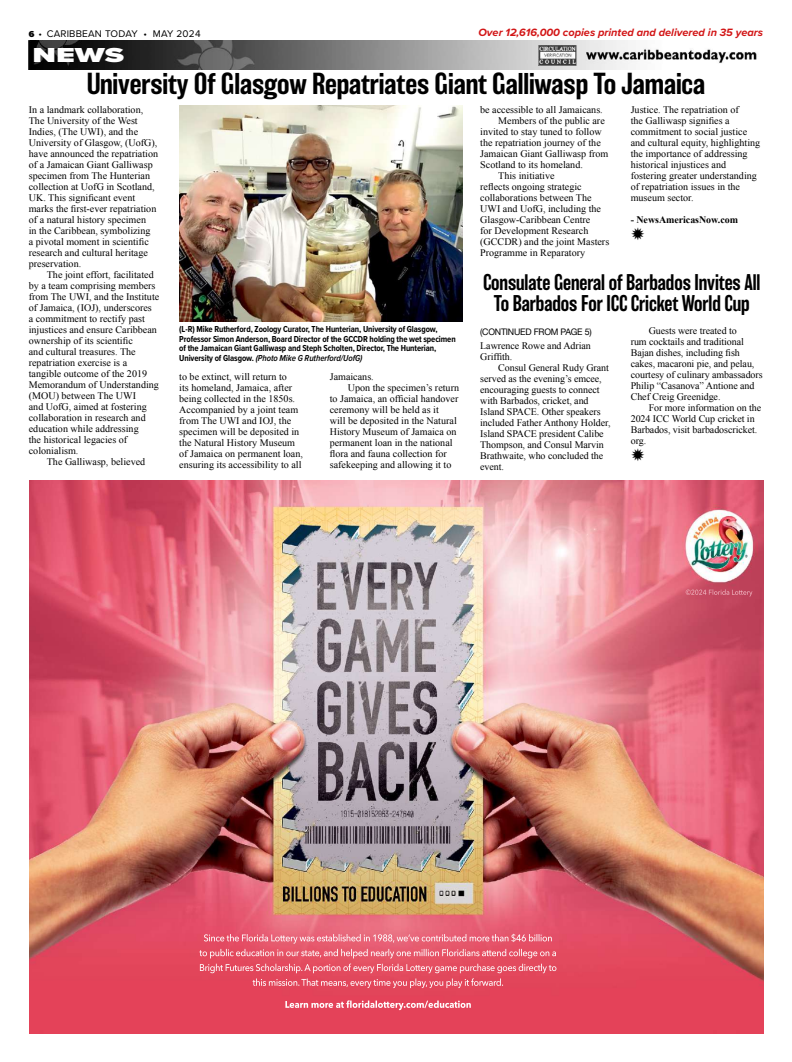
<style>
.page{position:relative;width:792px;height:1062px;background:#fff}
.page>*{position:absolute;margin:0;border:0;box-sizing:border-box;transform-origin:0 0}
.t1{font:500 28px "Balboa";letter-spacing:-.005em;color:#000}
.t2{font:500 21px/21px "Balboa";letter-spacing:-.005em;color:#000;text-align:center;scale:.9 1}
.t3{font:900 21px "Proxima Nova";color:#fff;scale:1.5 1}
.t4{font:italic 700 11px "Proxima Nova";color:#d21516}
.t5{font:10px/11px "Times New Roman";color:#000}
.t6{font:10px "Proxima Nova";letter-spacing:.02em;color:#000}
.t7{font:700 10px "Times New Roman";letter-spacing:-.005em;color:#000}
.t8{font:700 9px/9.5px "Proxima Nova Cond";letter-spacing:-.01em;color:#000}
.t9{font:9px "Helvetica Neue";letter-spacing:-.025em;color:#000}
.s1{font-weight:900;font-size:9px}
.s2{font-family:"Proxima Nova Cond"}
.s3{font-weight:600;font-style:italic}
</style>
<div class="page">
<img style="left:29px;top:41px;width:728px;height:28px">
<img style="left:538px;top:45px;width:39px;height:20px">
<img style="left:29px;top:480px;width:734px;height:553px">
<img style="left:462px;top:934px;width:77px;height:8px">
<img style="left:686px;top:589px;width:40px;height:6px">
<img style="left:179px;top:106px;width:283px;height:215px">
<p class="t4" style="left:479px;top:25px;width:286px">Over 12,616,000 copies printed and delivered in 35 years</p>
<p class="t6" style="left:29px;top:26px;width:173px"><span class="s1">6</span> <span class="s2">•</span> CARIBBEAN TODAY • MAY 2024</p>
<h2 class="t3" style="left:32px;top:40px;width:63px">NEWS</h2>
<h1 class="t1" style="left:87px;top:69px;width:620px">University Of Glasgow Repatriates Giant Galliwasp To Jamaica</h1>
<p class="t5" style="left:29px;top:104px;width:131px">In a landmark collaboration,<br>The University of the West<br>Indies, (The UWI), and the<br>University of Glasgow, (UofG), have announced the repatriation of a Jamaican Giant Galliwasp specimen from The Hunterian collection at UofG in Scotland,<br>UK. This significant event marks the first-ever repatriation of a natural history specimen<br>in the Caribbean, symbolizing<br>a pivotal moment in scientific research and cultural heritage preservation.</p>
<p class="t5" style="left:29px;top:269px;width:132px;text-indent:18px">The joint effort, facilitated by a team comprising members from The UWI, and the Institute of Jamaica, (IOJ), underscores<br>a commitment to rectify past injustices and ensure Caribbean ownership of its scientific<br>and cultural treasures. The repatriation exercise is a tangible outcome of the 2019<br>Memorandum of Understanding (MOU) between The UWI<br>and UofG, aimed at fostering collaboration in research and education while addressing<br>the historical legacies of colonialism.</p>
<p class="t5" style="left:47px;top:456px;width:100px">The Galliwasp, believed</p>
<p class="t5" style="left:480px;top:104px;width:124px">be accessible to all Jamaicans.</p>
<p class="t5" style="left:498px;top:115px;width:108px">Members of the public are</p>
<p class="t5" style="left:480px;top:126px;width:123px">invited to stay tuned to follow</p>
<p class="t5" style="left:480px;top:137px;width:122px">the repatriation journey of the</p>
<p class="t5" style="left:480px;top:148px;width:130px">Jamaican Giant Galliwasp from</p>
<p class="t5" style="left:480px;top:159px;width:104px">Scotland to its homeland.</p>
<p class="t5" style="left:498px;top:170px;width:58px">This initiative</p>
<p class="t5" style="left:480px;top:181px;width:103px">reflects ongoing strategic</p>
<p class="t5" style="left:480px;top:192px;width:113px">collaborations between The</p>
<p class="t5" style="left:480px;top:203px;width:122px">UWI and UofG, including the</p>
<p class="t5" style="left:480px;top:214px;width:112px">Glasgow-Caribbean Centre</p>
<p class="t5" style="left:480px;top:225px;width:110px">for Development Research</p>
<p class="t5" style="left:480px;top:236px;width:131px">(GCCDR) and the joint Masters</p>
<p class="t5" style="left:480px;top:247px;width:106px">Programme in Reparatory</p>
<p class="t5" style="left:631px;top:104px;width:131px">Justice. The repatriation of<br>the Galliwasp signifies a commitment to social justice and cultural equity, highlighting the importance of addressing historical injustices and fostering greater understanding of repatriation issues in the museum sector.</p>
<p class="t7" style="left:631px;top:212px;width:109px">- NewsAmericasNow.com</p>
<h2 class="t2" style="left:483px;top:272px;width:310px">Consulate General of Barbados Invites All<br>To Barbados For ICC Cricket World Cup</h2>
<p class="t8" style="left:179px;top:324px;width:278px">(L-R) Mike Rutherford, Zoology Curator, The Hunterian, University of Glasgow, Professor Simon Anderson, Board Director of the GCCDR holding the wet specimen of the Jamaican Giant Galliwasp and Steph Scholten, Director, The Hunterian, University of Glasgow. <span class="s3">(Photo Mike G Rutherford/UofG)</span></p>
<p class="t9" style="left:480px;top:325px;width:113px">(CONTINUED FROM PAGE 5)</p>
<p class="t5" style="left:480px;top:340px;width:112px">Lawrence Rowe and Adrian<br>Griffith.</p>
<p class="t5" style="left:480px;top:362px;width:132px;text-indent:18px">Consul General Rudy Grant served as the evening’s emcee, encouraging guests to connect with Barbados, cricket, and<br>Island SPACE. Other speakers included Father Anthony Holder,<br>Island SPACE president Calibe<br>Thompson, and Consul Marvin<br>Brathwaite, who concluded the event.</p>
<p class="t5" style="left:179px;top:371px;width:125px">to be extinct, will return to<br>its homeland, Jamaica, after being collected in the 1850s.<br>Accompanied by a joint team from The UWI and IOJ, the specimen will be deposited in the Natural History Museum of Jamaica on permanent loan, ensuring its accessibility to all</p>
<p class="t5" style="left:330px;top:371px;width:46px">Jamaicans.</p>
<p class="t5" style="left:348px;top:382px;width:113px">Upon the specimen’s return</p>
<p class="t5" style="left:330px;top:393px;width:130px">to Jamaica, an official handover</p>
<p class="t5" style="left:330px;top:404px;width:111px">ceremony will be held as it</p>
<p class="t5" style="left:330px;top:415px;width:129px">will be deposited in the Natural</p>
<p class="t5" style="left:330px;top:426px;width:128px">History Museum of Jamaica on</p>
<p class="t5" style="left:330px;top:437px;width:124px">permanent loan in the national</p>
<p class="t5" style="left:330px;top:448px;width:119px">flora and fauna collection for</p>
<p class="t5" style="left:330px;top:459px;width:123px">safekeeping and allowing it to</p>
<p class="t5" style="left:631px;top:325px;width:134px;text-indent:18px">Guests were treated to<br>rum cocktails and traditional<br>Bajan dishes, including fish cakes, macaroni pie, and pelau, courtesy of culinary ambassadors<br>Philip “Casanova” Antione and<br>Chef Creig Greenidge.</p>
<p class="t5" style="left:631px;top:402px;width:132px;text-indent:18px">For more information on the<br>2024 ICC World Cup cricket in<br>Barbados, visit barbadoscricket. org.</p>
</div>
